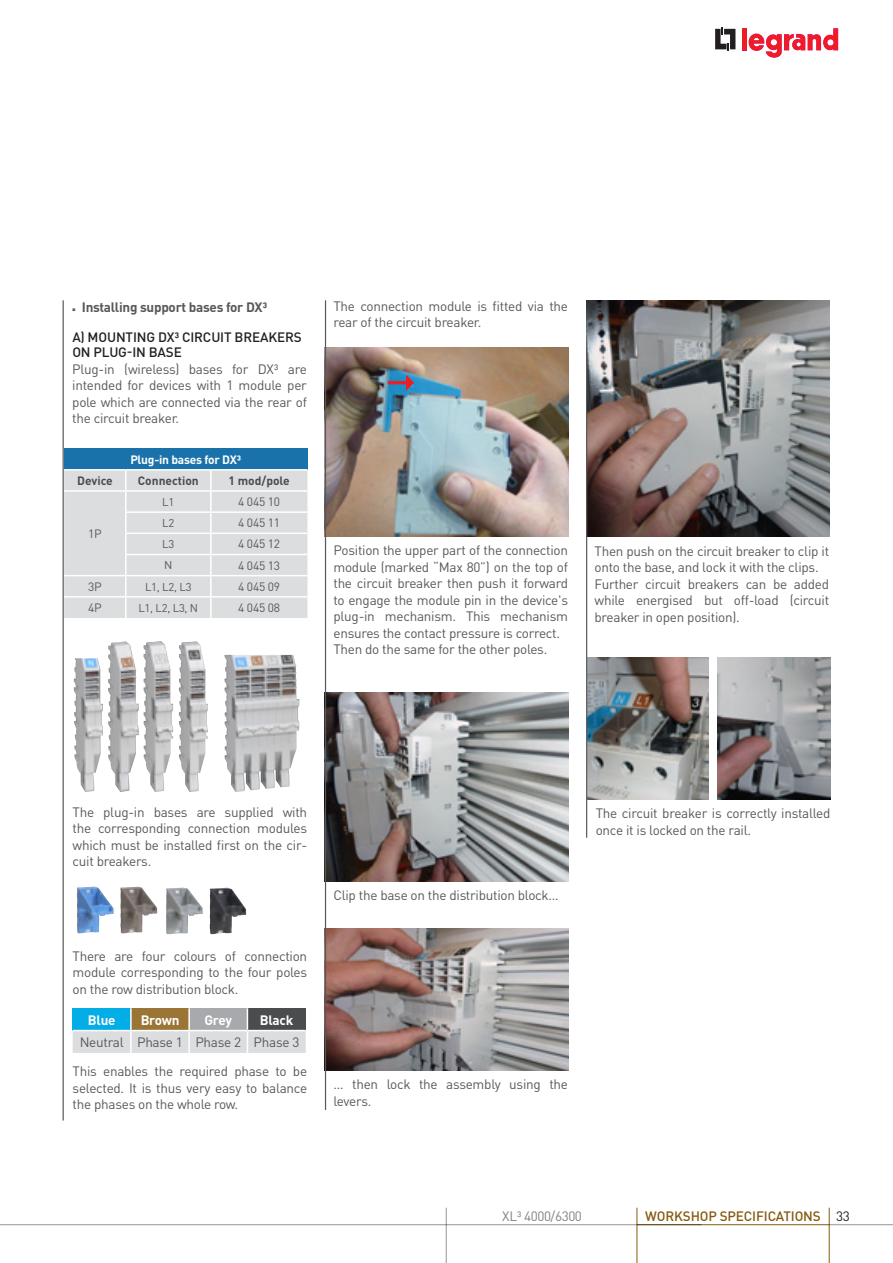
<style>
.page{position:relative;width:893px;height:1263px;background:#fff}
.page>*{position:absolute;margin:0;border:0;box-sizing:border-box;transform-origin:0 0}
.t1{font:13.5px/16.5px "DIN Pro";letter-spacing:-.02em;color:#57585a}
.t2{font:500 13.5px/15px "DIN Pro";letter-spacing:-.01em;color:#231f20}
.t3{font:700 13.5px "DIN Pro";letter-spacing:-.02em;color:#57585a}
.t4{font:500 13.5px "DIN Pro";letter-spacing:-.01em;color:#855b0f}
.t5{font:700 13.5px "DIN Pro";letter-spacing:-.02em;color:#fff}
.t6{font:13.5px "DIN Pro";letter-spacing:-.03em;color:#808285}
.t7{font:12px "DIN Pro";letter-spacing:-.02em;color:#57585a}
.t8{font:700 12px "DIN Pro";color:#4b4c4d}
.t9{font:700 12px "DIN Pro";letter-spacing:-.02em;color:#fff}
.t10{font:11.25px "DIN Pro";letter-spacing:-.02em;color:#57585a}
.s1{font-family:"Minion Pro";font-weight:400;font-size:9px}
.s2{font-weight:400;color:#231f20}
</style>
<div class="page">
<svg style="left:715px;top:27px;width:20px;height:24px"></svg>
<div style="left:742px;top:28px;width:5px;height:22px;background:#ee1d23"></div>
<svg style="left:749px;top:28px;width:89px;height:30px"></svg>
<img style="left:326px;top:692px;width:242px;height:189px">
<img style="left:326px;top:929px;width:242px;height:141px">
<img style="left:586px;top:300px;width:243px;height:237px">
<img style="left:587px;top:657px;width:122px;height:142px">
<img style="left:718px;top:657px;width:112px;height:142px">
<img style="left:77px;top:887px;width:37px;height:46px">
<img style="left:120px;top:887px;width:37px;height:46px">
<img style="left:166px;top:888px;width:37px;height:46px">
<img style="left:210px;top:888px;width:36px;height:46px">
<div style="left:64px;top:449px;width:243px;height:21px;background:#1973aa"></div>
<hr style="left:64px;top:469px;width:62px;height:2px;background:#fff">
<hr style="left:126px;top:469px;width:85px;height:2px;background:#fff">
<hr style="left:211px;top:469px;width:96px;height:2px;background:#fff">
<div style="left:64px;top:470px;width:243px;height:148px;background:#dcdddf"></div>
<hr style="left:125px;top:513px;width:2px;height:20px;background:#fff">
<hr style="left:210px;top:513px;width:2px;height:20px;background:#fff">
<hr style="left:125px;top:534px;width:2px;height:20px;background:#fff">
<hr style="left:210px;top:534px;width:2px;height:20px;background:#fff">
<hr style="left:125px;top:555px;width:2px;height:20px;background:#fff">
<hr style="left:210px;top:555px;width:2px;height:20px;background:#fff">
<hr style="left:125px;top:576px;width:2px;height:20px;background:#fff">
<hr style="left:210px;top:576px;width:2px;height:20px;background:#fff">
<hr style="left:125px;top:598px;width:2px;height:20px;background:#fff">
<hr style="left:210px;top:598px;width:2px;height:20px;background:#fff">
<hr style="left:64px;top:490px;width:62px;height:2px;background:#fff">
<hr style="left:126px;top:490px;width:85px;height:2px;background:#fff">
<hr style="left:211px;top:490px;width:96px;height:2px;background:#fff">
<hr style="left:125px;top:511px;width:86px;height:2px;background:#fff">
<hr style="left:211px;top:511px;width:96px;height:2px;background:#fff">
<hr style="left:125px;top:533px;width:86px;height:1px;background:#fff">
<hr style="left:211px;top:533px;width:96px;height:1px;background:#fff">
<hr style="left:125px;top:554px;width:86px;height:1px;background:#fff">
<hr style="left:211px;top:554px;width:96px;height:1px;background:#fff">
<hr style="left:64px;top:575px;width:62px;height:1px;background:#fff">
<hr style="left:126px;top:575px;width:85px;height:1px;background:#fff">
<hr style="left:211px;top:575px;width:96px;height:1px;background:#fff">
<hr style="left:64px;top:596px;width:62px;height:2px;background:#fff">
<hr style="left:126px;top:596px;width:85px;height:2px;background:#fff">
<hr style="left:211px;top:596px;width:96px;height:2px;background:#fff">
<img style="left:225px;top:655px;width:74px;height:137px">
<img style="left:108px;top:641px;width:31px;height:151px">
<img style="left:144px;top:641px;width:29px;height:151px">
<img style="left:179px;top:641px;width:29px;height:151px">
<img style="left:74px;top:658px;width:29px;height:134px">
<svg style="left:73px;top:1008px;width:233px;height:45px;background:#a4b5b5"></svg>
<img style="left:326px;top:347px;width:242px;height:189px">
<svg style="left:388px;top:375px;width:26px;height:16px"></svg>
<hr style="left:586px;top:348px;width:1px;height:490px;background:#57585a">
<hr style="left:63px;top:300px;width:1px;height:820px;background:#57585a">
<hr style="left:325px;top:300px;width:1px;height:810px;background:#57585a">
<hr style="left:829px;top:1208px;width:1px;height:55px;background:#855b0f">
<hr style="left:637px;top:1208px;width:1px;height:55px;background:#855b0f">
<hr style="left:829px;top:1224px;width:64px;height:1px;background:#939598">
<hr style="left:446px;top:1208px;width:1px;height:55px;background:#939598">
<hr style="left:637px;top:1224px;width:192px;height:1px;background:#855b0f">
<hr style="left:0;top:1224px;width:702px;height:1px;background:#939598">
<p class="t3" style="left:72px;top:298px;width:197px"><span class="s1">■</span> Installing support bases for DX³</p>
<p class="t2" style="left:72px;top:329px;width:231px">A) MOUNTING DX³ CIRCUIT BREAKERS<br>ON PLUG-IN BASE</p>
<p class="t1" style="left:72px;top:360px;width:236px;text-align:justify">Plug-in (wireless) bases for DX³ are intended for devices with 1 module per pole which are connected via the rear of the circuit breaker.</p>
<p class="t9" style="left:130px;top:451px;width:112px">Plug-in bases for DX³</p>
<p class="t8" style="left:77px;top:472px;width:37px">Device</p>
<p class="t8" style="left:138px;top:472px;width:62px">Connection</p>
<p class="t8" style="left:228px;top:472px;width:63px">1 mod/pole</p>
<p class="t7" style="left:88px;top:525px;width:15px">1P</p>
<p class="t10" style="left:162px;top:494px;width:14px">L1</p>
<p class="t7" style="left:238px;top:494px;width:43px">4 045 10</p>
<p class="t10" style="left:162px;top:515px;width:14px">L2</p>
<p class="t7" style="left:238px;top:515px;width:43px">4 045 11</p>
<p class="t10" style="left:162px;top:536px;width:14px">L3</p>
<p class="t7" style="left:238px;top:536px;width:43px">4 045 12</p>
<p class="t10" style="left:164px;top:558px;width:10px">N</p>
<p class="t7" style="left:238px;top:557px;width:43px">4 045 13</p>
<p class="t7" style="left:88px;top:578px;width:15px">3P</p>
<p class="t10" style="left:145px;top:579px;width:48px">L1, L2, L3</p>
<p class="t7" style="left:238px;top:578px;width:43px">4 045 09</p>
<p class="t7" style="left:88px;top:599px;width:15px">4P</p>
<p class="t10" style="left:138px;top:600px;width:61px">L1, L2, L3, N</p>
<p class="t7" style="left:238px;top:599px;width:43px">4 045 08</p>
<p class="t1" style="left:333px;top:297px;width:236px">The connection module is fitted via the rear of the circuit breaker.</p>
<p class="t1" style="left:333px;top:542px;width:236px">Position the upper part of the connection module (marked “Max 80”) on the top of the circuit breaker then push it forward to engage the module pin in the device's plug-in mechanism. This mechanism ensures the contact pressure is correct.<br>Then do the same for the other poles.</p>
<p class="t1" style="left:595px;top:542px;width:236px">Then push on the circuit breaker to clip it onto the base, and lock it with the clips.<br>Further circuit breakers can be added while energised but off-load (circuit breaker in open position).</p>
<p class="t1" style="left:73px;top:803px;width:236px;text-align:justify">The plug-in bases are supplied with the corresponding connection modules which must be installed first on the cir&shy;cuit breakers.</p>
<p class="t1" style="left:73px;top:947px;width:236px;text-align:justify">There are four colours of connection module corresponding to the four poles on the row distribution block.</p>
<p class="t5" style="left:88px;top:1010px;width:29px">Blue</p>
<p class="t5" style="left:141px;top:1010px;width:40px">Brown</p>
<p class="t5" style="left:205px;top:1010px;width:29px">Grey</p>
<p class="t5" style="left:260px;top:1010px;width:35px">Black</p>
<p class="t1" style="left:73px;top:1027px;width:236px;line-height:29.2px;text-align:center">Neutral Phase 1 Phase 2 Phase 3<br>This enables the required phase to be</p>
<p class="t1" style="left:73px;top:1079px;width:236px">selected. It is thus very easy to balance the phases on the whole row.</p>
<p class="t1" style="left:333px;top:886px;width:227px">Clip the base on the distribution block…</p>
<p class="t1" style="left:333px;top:1076px;width:236px">… then lock the assembly using the levers.</p>
<p class="t1" style="left:596px;top:804px;width:236px">The circuit breaker is correctly installed once it is locked on the rail.</p>
<p class="t6" style="left:502px;top:1207px;width:81px">XL³ 4000/6300</p>
<p class="t4" style="left:645px;top:1207px;width:206px">WORKSHOP SPECIFICATIONS <span class="s2">33</span></p>
</div>
